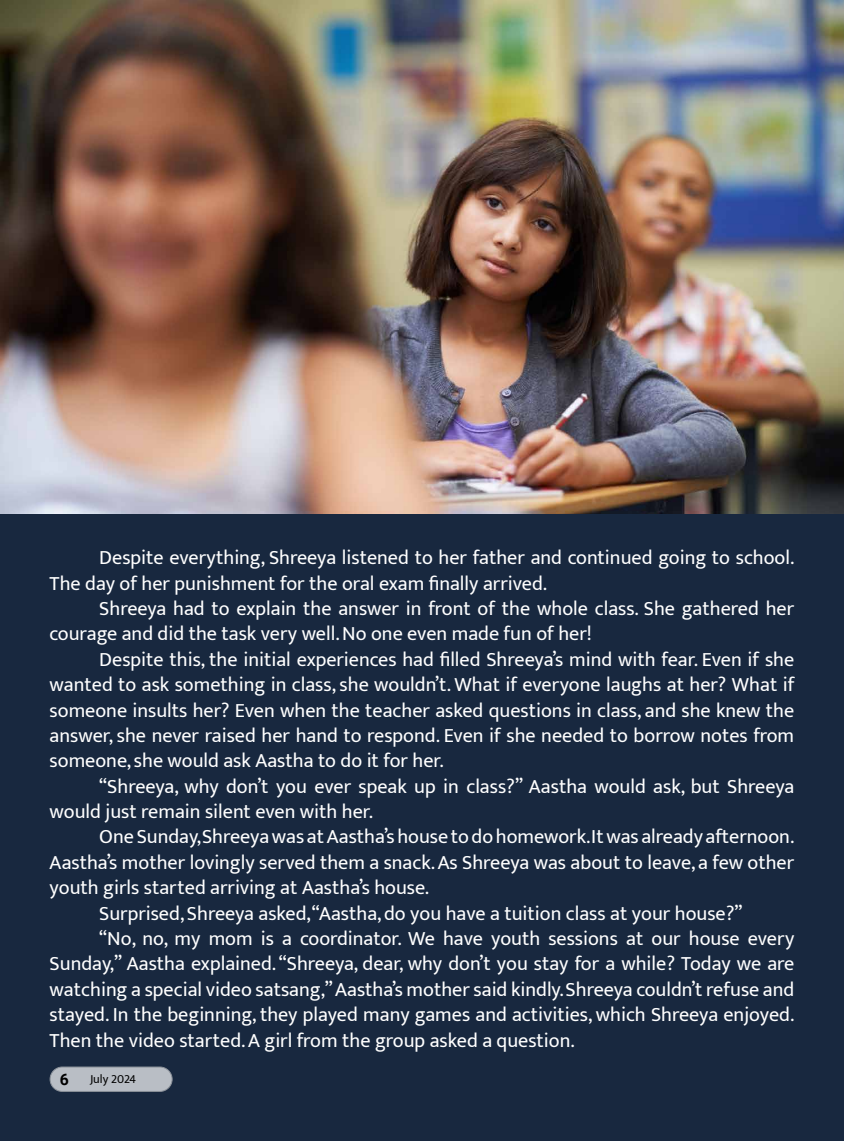
<style>
.page{position:relative;width:844px;height:1141px;background:#fff}
.page>*{position:absolute;margin:0;border:0;box-sizing:border-box;transform-origin:0 0}
.t1{font:20.12px/25.4px "Mukta Vaani";color:#fff}
.t2{font:700 15.75px "Roboto";color:#000}
.t3{font:12.25px "Mukta Vaani";color:#000}
</style>
<div class="page">
<div style="left:0;top:0;width:843px;height:1141px;background:#18283f"></div>
<div style="left:50px;top:1067px;width:122px;height:24px;background:#b9bec5;border-radius:12px"></div>
<div style="left:50px;top:1067px;width:122px;height:25px;border:1px solid #bcbec0;border-radius:12px"></div>
<img style="left:0;top:0;width:843px;height:513px">
<p class="t1" style="left:50px;top:547px;width:746px;text-indent:50px">Despite everything, Shreeya listened to her father and continued going to school.<br>The day of her punishment for the oral exam finally arrived.</p>
<p class="t1" style="left:50px;top:598px;width:746px;text-indent:50px">Shreeya had to explain the answer in front of the whole class. She gathered her courage and did the task very well. No one even made fun of her!</p>
<p class="t1" style="left:50px;top:649px;width:746px;text-align:justify;text-indent:50px">Despite this, the initial experiences had filled Shreeya’s mind with fear. Even if she wanted to ask something in class, she wouldn’t. What if everyone laughs at her? What if someone insults her? Even when the teacher asked questions in class, and she knew the answer, she never raised her hand to respond. Even if she needed to borrow notes from someone, she would ask Aastha to do it for her.</p>
<p class="t1" style="left:50px;top:776px;width:746px;text-indent:50px">“Shreeya, why don’t you ever speak up in class?” Aastha would ask, but Shreeya would just remain silent even with her.</p>
<p class="t1" style="left:99px;top:826px;width:696px">One Sunday,Shreeya was at Aastha’s house to do homework.It was already afternoon.</p>
<p class="t1" style="left:50px;top:852px;width:746px">Aastha’s mother lovingly served them a snack. As Shreeya was about to leave, a few other</p>
<p class="t1" style="left:50px;top:877px;width:381px">youth girls started arriving at Aastha’s house.</p>
<p class="t1" style="left:99px;top:902px;width:644px">Surprised, Shreeya asked,“Aastha, do you have a tuition class at your house?”</p>
<p class="t1" style="left:99px;top:928px;width:696px">“No, no, my mom is a coordinator. We have youth sessions at our house every</p>
<p class="t1" style="left:50px;top:953px;width:746px">Sunday,” Aastha explained. “Shreeya, dear, why don’t you stay for a while? Today we are</p>
<p class="t1" style="left:50px;top:979px;width:746px">watching a special video satsang,” Aastha’s mother said kindly. Shreeya couldn’t refuse and</p>
<p class="t1" style="left:50px;top:1004px;width:746px">stayed. In the beginning, they played many games and activities, which Shreeya enjoyed.</p>
<p class="t1" style="left:50px;top:1029px;width:526px">Then the video started. A girl from the group asked a question.</p>
<p class="t2" style="left:60px;top:1068px;width:11px">6</p>
<p class="t3" style="left:90px;top:1071px;width:48px">July 2024</p>
</div>
